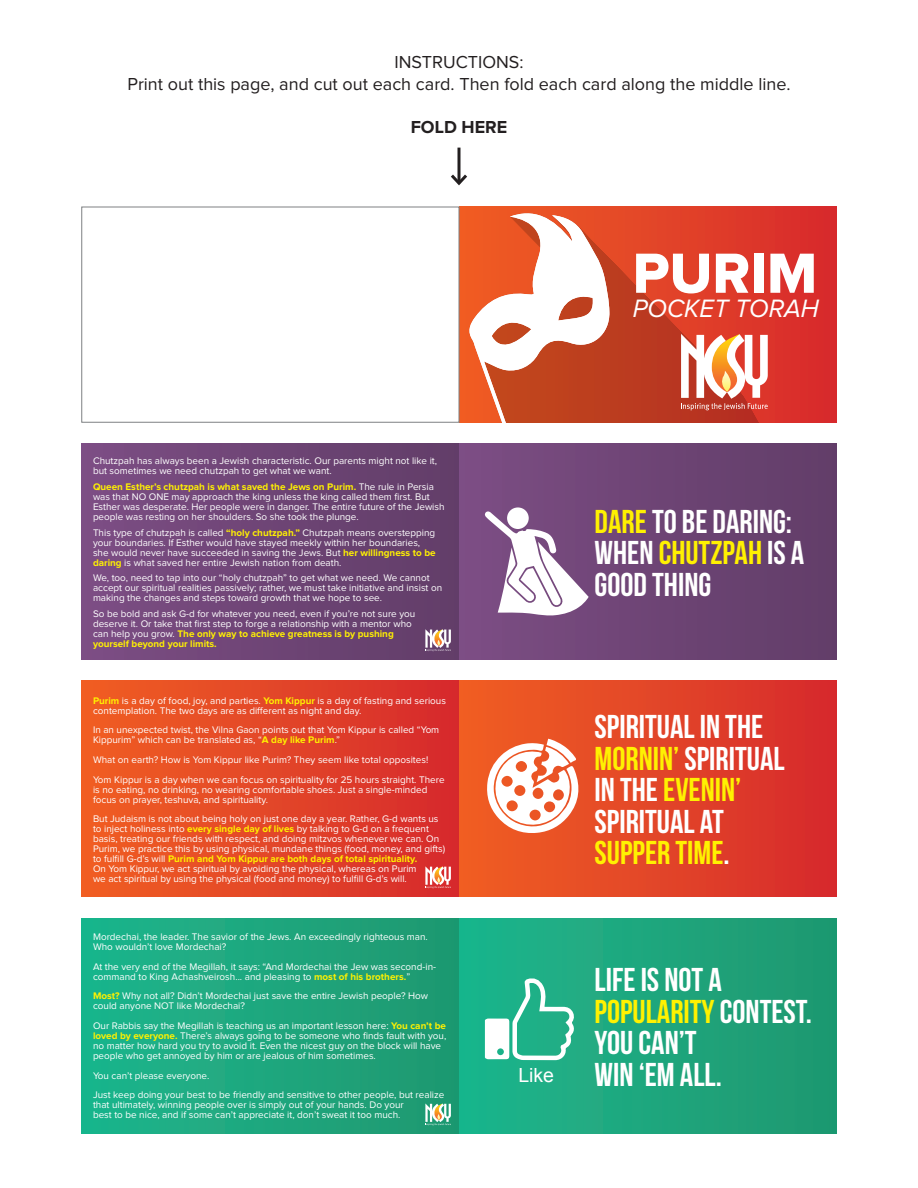
<style>
.page{position:relative;width:918px;height:1188px;background:#fff}
.page>*{position:absolute;margin:0;border:0;box-sizing:border-box;transform-origin:0 0}
.t1{font:58.65px "Proxima Nova Extrabld";color:#fff}
.t2{font:33px/31.5px "Bebas Neue";color:#fff}
.t3{font:33px "Bebas Neue";color:#fff101}
.t4{font:italic 26.1px "Proxima Nova";color:#fff}
.t5{font:18px/21.6px "Proxima Nova";color:#231f20;text-align:center}
.t6{font:700 18px "Proxima Nova";color:#231f20}
.t7{font:9.9px/9.9px "Proxima Nova";color:#fff}
.s1{font-weight:700;color:#fff101}
.s2{color:#fff101}
.s3{color:#fff}
.s4{font-family:"Arial";font-size:19.5px}
</style>
<div class="page">
<svg style="left:459px;top:207px;width:378px;height:216px;background:#db332a"></svg>
<svg style="left:467px;top:208px;width:305px;height:215px"></svg>
<div style="left:81px;top:207px;width:378px;height:216px;border:1px solid #7e8083"></div>
<div style="left:459px;top:444px;width:378px;height:216px;background:linear-gradient(to right,#7c4d84,#613d68)"></div>
<svg style="left:507px;top:507px;width:22px;height:22px"></svg>
<svg style="left:485px;top:511px;width:104px;height:105px"></svg>
<div style="left:81px;top:444px;width:378px;height:216px;background:linear-gradient(to right,#7c4d84,#613d68)"></div>
<svg style="left:425px;top:629px;width:26px;height:22px"></svg>
<div style="left:459px;top:681px;width:378px;height:216px;background:linear-gradient(to right,#f06022,#d62a2d)"></div>
<svg style="left:486px;top:739px;width:95px;height:95px"></svg>
<div style="left:81px;top:681px;width:378px;height:216px;background:linear-gradient(to right,#f06022,#d62a2d)"></div>
<svg style="left:425px;top:866px;width:26px;height:22px"></svg>
<div style="left:459px;top:918px;width:378px;height:216px;background:linear-gradient(to right,#1cb58d,#1f986f)"></div>
<svg style="left:485px;top:974px;width:93px;height:88px"></svg>
<div style="left:81px;top:918px;width:378px;height:216px;background:linear-gradient(to right,#1cb58d,#1f986f)"></div>
<svg style="left:425px;top:1103px;width:26px;height:23px"></svg>
<hr style="left:458px;top:148px;width:2px;height:35px;background:#231f20">
<svg style="left:451px;top:171px;width:16px;height:15px"></svg>
<h3 class="t5" style="left:127px;top:52px;width:665px">INSTRUCTIONS:<br>Print out this page, and cut out each card. Then fold each card along the middle line.</h3>
<h3 class="t6" style="left:411px;top:119px;width:98px">FOLD HERE</h3>
<p class="t7" style="left:93px;top:457px;width:346px">Chutzpah has always been a Jewish characteristic. Our parents might not like it, but sometimes we need chutzpah to get what we want.</p>
<p class="t7" style="left:93px;top:482px;width:353px"><span class="s1">Queen Esther’s chutzpah is what saved the Jews on Purim.</span> The rule in Persia was that NO ONE may approach the king unless the king called them first. But Esther was desperate. Her people were in danger. The entire future of the Jewish people was resting on her shoulders. So she took the plunge.</p>
<p class="t7" style="left:93px;top:528px;width:344px">This type of chutzpah is called <span class="s1">“holy chutzpah.”</span> Chutzpah means overstepping your boundaries. If Esther would have stayed meekly within her boundaries, she would never have succeeded in saving the Jews. But <span class="s1">her willingness to be daring</span> is what saved her entire Jewish nation from death.</p>
<p class="t7" style="left:93px;top:574px;width:351px">We, too, need to tap into our “holy chutzpah” to get what we need. We cannot accept our spiritual realities passively; rather, we must take initiative and insist on making the changes and steps toward growth that we hope to see.</p>
<p class="t7" style="left:93px;top:609px;width:324px">So be bold and ask G-d for whatever you need, even if you’re not sure you deserve it. Or take that first step to forge a relationship with a mentor who can help you grow. <span class="s1">The only way to achieve greatness is by pushing yourself beyond your limits.</span></p>
<p class="t7" style="left:93px;top:696px;width:354px"><span class="s1">Purim</span> is a day of food, joy, and parties. <span class="s1">Yom Kippur</span> is a day of fasting and serious contemplation. The two days are as different as night and day.</p>
<p class="t7" style="left:93px;top:726px;width:348px">In an unexpected twist, the Vilna Gaon points out that Yom Kippur is called “Yom<br>Kippurim” which can be translated as, “<span class="s1">A day like Purim</span>.”</p>
<p class="t7" style="left:93px;top:750px;width:353px;line-height:19.8px">What on earth? How is Yom Kippur like Purim? They seem like total opposites!<br>Yom Kippur is a day when we can focus on spirituality for 25 hours straight. There</p>
<p class="t7" style="left:93px;top:785px;width:336px">is no eating, no drinking, no wearing comfortable shoes. Just a single-minded focus on prayer, teshuva, and spirituality.</p>
<p class="t7" style="left:93px;top:815px;width:354px">But Judaism is not about being holy on just one day a year. Rather, G-d wants us to inject holiness into <span class="s1">every single day of lives</span> by talking to G-d on a frequent basis, treating our friends with respect, and doing mitzvos whenever we can. On Purim, we practice this by using physical, mundane things (food, money, and gifts) to fulfill G-d’s will <span class="s1">Purim and Yom Kippur are both days of total spirituality.<br></span>On Yom Kippur, we act spiritual by avoiding the physical, whereas on Purim<br>we act spiritual by using the physical (food and money) to fulfill G-d’s will.</p>
<p class="t7" style="left:93px;top:932px;width:336px">Mordechai, the leader. The savior of the Jews. An exceedingly righteous man.<br>Who wouldn’t love Mordechai?</p>
<p class="t7" style="left:93px;top:962px;width:345px">At the very end of the Megillah, it says: “And Mordechai the Jew was second-in&shy;command to King Achashveirosh... and pleasing to <span class="s1">most of his brothers.</span>”</p>
<p class="t7" style="left:93px;top:992px;width:337px"><span class="s1">Most?</span> Why not all? Didn’t Mordechai just save the entire Jewish people? How could anyone NOT like Mordechai?</p>
<p class="t7" style="left:93px;top:1021px;width:355px">Our Rabbis say the Megillah is teaching us an important lesson here: <span class="s1">You can’t be loved by everyone.</span> There’s always going to be someone who finds fault with you, no matter how hard you try to avoid it. Even the nicest guy on the block will have people who get annoyed by him or are jealous of him sometimes.</p>
<p class="t7" style="left:93px;top:1066px;width:353px;line-height:19.8px">You can’t please everyone.<br>Just keep doing your best to be friendly and sensitive to other people, but realize</p>
<p class="t7" style="left:93px;top:1101px;width:312px">that ultimately, winning people over is simply out of your hands. Do your best to be nice, and if some can’t appreciate it, don’t sweat it too much.</p>
<h1 class="t1" style="left:633px;top:246px;width:186px">PURIM</h1>
<h3 class="t4" style="left:633px;top:297px;width:188px">POCKET TORAH</h3>
<h2 class="t2" style="left:595px;top:505px;width:211px"><span class="s2">DARE</span> TO BE DARING:<br>WHEN <span class="s2">CHUTZPAH</span> IS A<br>GOOD THING</h2>
<h2 class="t2" style="left:595px;top:711px;width:191px">SPIRITUAL IN THE<br><span class="s2">MORNIN’</span> SPIRITUAL<br>IN THE <span class="s2">EVENIN’<br></span>SPIRITUAL AT<br><span class="s2">SUPPER TIME</span>.</h2>
<h2 class="t2" style="left:595px;top:964px;width:129px">LIFE IS NOT A</h2>
<h2 class="t3" style="left:595px;top:993px;width:219px">POPULARITY <span class="s3">CONTEST.</span></h2>
<h2 class="t2" style="left:595px;top:1027px;width:104px">YOU CAN’T</h2>
<h2 class="t2" style="left:518px;top:1058px;width:205px"><span class="s4">Like</span> WIN ‘EM ALL.</h2>
</div>
